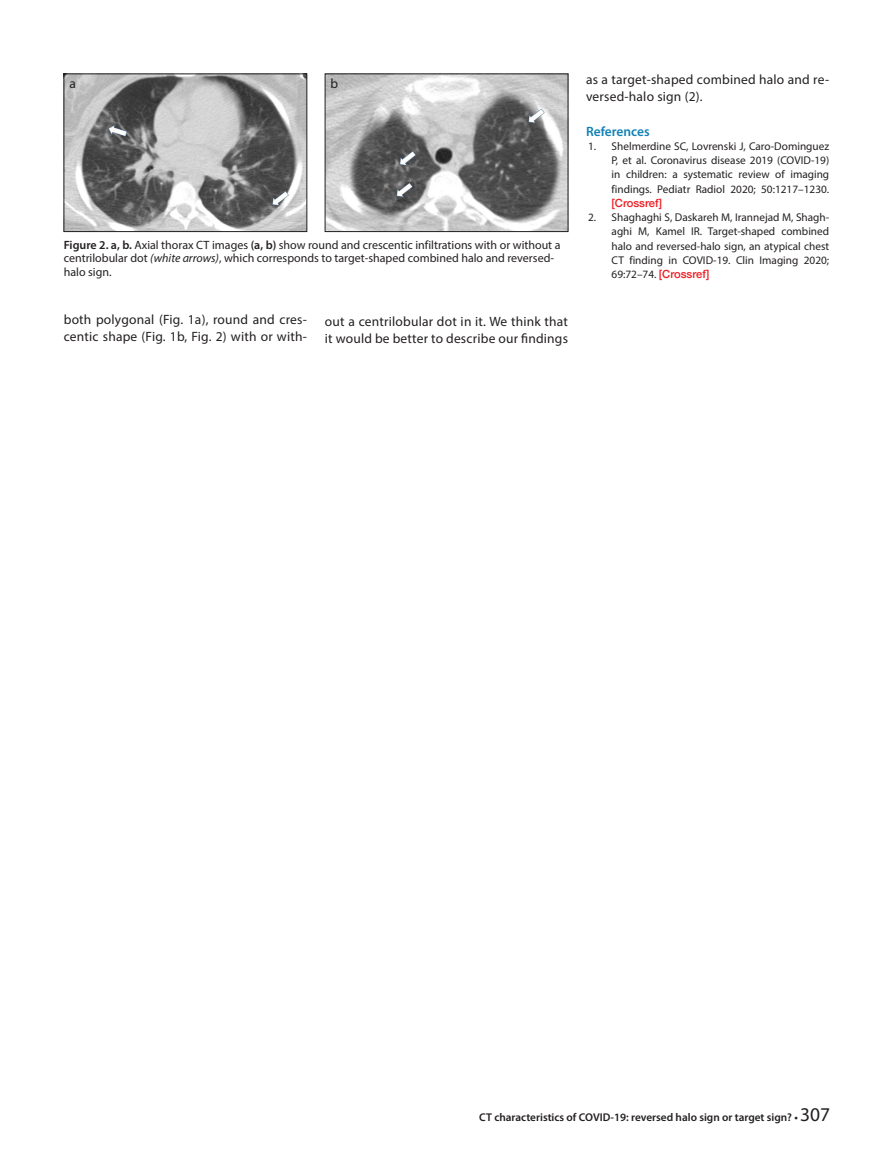
<style>
.page{position:relative;width:893px;height:1170px;background:#fff}
.page>*{position:absolute;margin:0;border:0;box-sizing:border-box;transform-origin:0 0}
.t1{font:13.5px/17.2px "Myriad Pro";letter-spacing:.015em;color:#231f20}
.t2{font:600 13.5px "Myriad Pro";color:#1181b4}
.t3{font:12px/13.5px "Myriad Pro";color:#231f20}
.t4{font:11.25px/14.2px "Myriad Pro";color:#231f20;text-align:justify}
.t5{font:600 11.25px "Myriad Pro";color:#231f20}
.s1{font-weight:600}
.s2{font-style:italic}
.s3{font-family:"Helvetica Neue";font-weight:500;color:#ee1d23}
.s4{font-weight:400;font-size:19.5px}
</style>
<div class="page">
<img style="left:66px;top:76px;width:239px;height:154px">
<div style="left:64px;top:74px;width:243px;height:158px;border:1px solid #231f20"></div>
<img style="left:327px;top:76px;width:239px;height:154px">
<div style="left:325px;top:74px;width:243px;height:158px;border:1px solid #231f20"></div>
<p class="t1" style="left:70px;top:74px;width:8px">a</p>
<p class="t1" style="left:330px;top:74px;width:9px">b</p>
<p class="t3" style="left:64px;top:237px;width:498px"><span class="s1">Figure 2. a, b.</span> Axial thorax CT images <span class="s1">(a, b)</span> show round and crescentic infiltrations with or without a centrilobular dot <span class="s2">(white arrows)</span>, which corresponds to target-shaped combined halo and reversed&shy;halo sign.</p>
<p class="t1" style="left:64px;top:310px;width:245px">both polygonal (Fig. 1a), round and cres&shy;centic shape (Fig. 1b, Fig. 2) with or with-</p>
<p class="t1" style="left:325px;top:312px;width:245px">out a centrilobular dot in it. We think that it would be better to describe our findings</p>
<p class="t1" style="left:586px;top:70px;width:245px">as a target-shaped combined halo and re&shy;versed-halo sign (2).</p>
<p class="t2" style="left:586px;top:122px;width:65px">References</p>
<p class="t4" style="left:612px;top:139px;width:219px;text-indent:-23px">1. Shelmerdine SC, Lovrenski J, Caro-Dominguez P, et al. Coronavirus disease 2019 (COVID-19) in children: a systematic review of imaging findings. Pediatr Radiol 2020; 50:1217–1230. <span class="s3">[Crossref]</span></p>
<p class="t4" style="left:612px;top:210px;width:219px;text-indent:-23px">2. Shaghaghi S, Daskareh M, Irannejad M, Shagh&shy;aghi M, Kamel IR. Target-shaped combined halo and reversed-halo sign, an atypical chest CT finding in COVID-19. Clin Imaging 2020; 69:72–74. <span class="s3">[Crossref]</span></p>
<p class="t5" style="left:479px;top:1109px;width:352px">CT characteristics of COVID-19: reversed halo sign or target sign? • <span class="s4">307</span></p>
</div>
